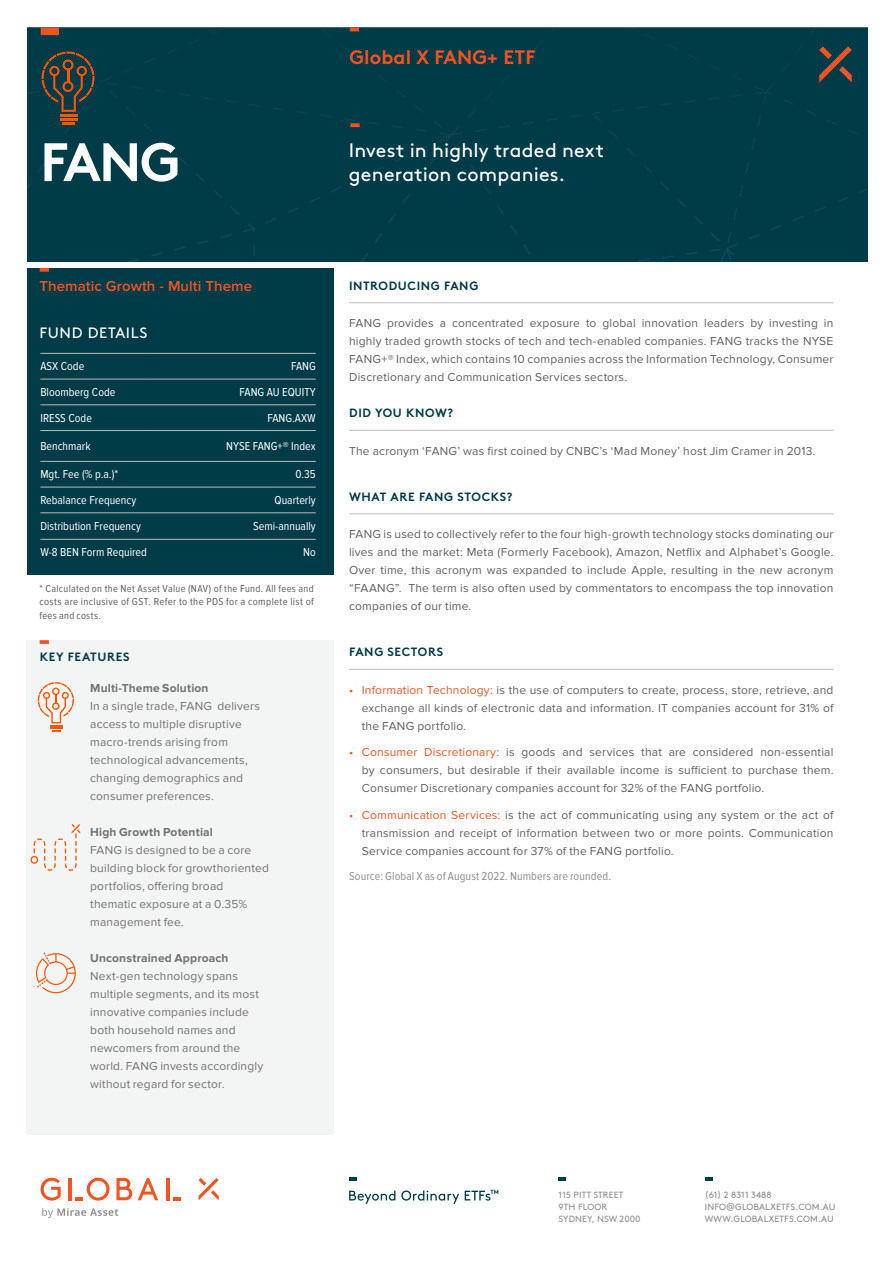
<style>
.page{position:relative;width:893px;height:1263px;background:#fff}
.page>*{position:absolute;margin:0;border:0;box-sizing:border-box;transform-origin:0 0}
.t1{font:700 54px "Brown Std";color:#fff}
.t2{font:19.5px/24px "Brown Std";letter-spacing:.01em;color:#fff}
.t3{font:700 19.5px "Brown Std";letter-spacing:.005em;color:#f15422}
.t4{font:600 15px "Proxima Nova";letter-spacing:.005em;color:#f15422}
.t5{font:15px "Brown Std";letter-spacing:.04em;color:#fff}
.t6{font:12px/18px "Proxima Nova";letter-spacing:.015em;color:#616061;text-align:justify}
.t7{font:12px/18px "Proxima Nova";letter-spacing:.015em;color:#727272}
.t8{font:12px "Proxima Nova Cond";color:#fff}
.t9{font:700 12px "Brown Std";letter-spacing:.05em;color:#003b48}
.t10{font:700 12px "Proxima Nova";letter-spacing:.015em;color:#727272}
.t11{font:12px "Proxima Nova Cond";letter-spacing:.01em;color:#8e8e8f}
.t12{font:10.5px/13.5px "Proxima Nova Cond";letter-spacing:.03em;color:#616061;text-align:justify}
.t13{font:9px/12px "Brown Std";letter-spacing:.015em;color:#8e8e8f}
.t14{font:9px/12px "Brown Std";letter-spacing:.015em;color:#90908f}
.t15{font:700 6px "Brown Std";color:#003b48}
.s1{color:#f15422}
</style>
<div class="page">
<div style="left:27px;top:268px;width:306px;height:306px;background:#003b48"></div>
<div style="left:26px;top:640px;width:307px;height:495px;background:#f3f4f4"></div>
<div style="left:27px;top:28px;width:840px;height:233px;background:#003b48"></div>
<svg style="left:27px;top:52px;width:68px;height:136px"></svg>
<svg style="left:349px;top:1190px;width:46px;height:14px"></svg>
<svg style="left:401px;top:1190px;width:58px;height:14px"></svg>
<svg style="left:465px;top:1191px;width:26px;height:9px"></svg>
<svg style="left:349px;top:1177px;width:8px;height:4px"></svg>
<svg style="left:705px;top:1177px;width:8px;height:4px"></svg>
<svg style="left:558px;top:1177px;width:8px;height:4px"></svg>
<svg style="left:116px;top:1178px;width:16px;height:22px"></svg>
<svg style="left:138px;top:1178px;width:20px;height:22px"></svg>
<svg style="left:199px;top:1178px;width:20px;height:22px"></svg>
<hr style="left:167px;top:1178px;width:3px;height:22px;background:#f15422">
<svg style="left:173px;top:1197px;width:8px;height:3px"></svg>
<svg style="left:41px;top:1178px;width:20px;height:22px"></svg>
<hr style="left:69px;top:1178px;width:3px;height:22px;background:#f15422">
<svg style="left:75px;top:1178px;width:35px;height:22px"></svg>
<svg style="left:42px;top:1208px;width:76px;height:10px"></svg>
<svg style="left:255px;top:28px;width:612px;height:233px"></svg>
<svg style="left:350px;top:123px;width:10px;height:4px"></svg>
<hr style="left:349px;top:302px;width:484px;height:1px;background:#bcbdbb">
<hr style="left:349px;top:430px;width:484px;height:1px;background:#bcbdbb">
<hr style="left:349px;top:513px;width:484px;height:1px;background:#bcbdbb">
<hr style="left:349px;top:669px;width:484px;height:1px;background:#bcbdbb">
<svg style="left:40px;top:640px;width:9px;height:4px"></svg>
<svg style="left:40px;top:268px;width:9px;height:4px"></svg>
<hr style="left:40px;top:379px;width:111px;height:1px;background:#bcbdbb">
<hr style="left:151px;top:379px;width:165px;height:1px;background:#bcbdbb">
<hr style="left:40px;top:405px;width:111px;height:1px;background:#bcbdbb">
<hr style="left:151px;top:405px;width:165px;height:1px;background:#bcbdbb">
<hr style="left:40px;top:430px;width:111px;height:1px;background:#bcbdbb">
<hr style="left:151px;top:430px;width:165px;height:1px;background:#bcbdbb">
<hr style="left:40px;top:461px;width:111px;height:1px;background:#bcbdbb">
<hr style="left:151px;top:461px;width:165px;height:1px;background:#bcbdbb">
<hr style="left:40px;top:487px;width:111px;height:1px;background:#bcbdbb">
<hr style="left:151px;top:487px;width:165px;height:1px;background:#bcbdbb">
<hr style="left:40px;top:513px;width:111px;height:1px;background:#bcbdbb">
<hr style="left:151px;top:513px;width:165px;height:1px;background:#bcbdbb">
<hr style="left:40px;top:539px;width:111px;height:1px;background:#bcbdbb">
<hr style="left:151px;top:539px;width:165px;height:1px;background:#bcbdbb">
<hr style="left:40px;top:353px;width:111px;height:1px;background:#bcbdbb">
<hr style="left:151px;top:353px;width:165px;height:1px;background:#bcbdbb">
<div style="left:41px;top:28px;width:18px;height:7px;background:#f15422"></div>
<svg style="left:38px;top:682px;width:36px;height:50px"></svg>
<svg style="left:36px;top:952px;width:40px;height:41px"></svg>
<svg style="left:30px;top:824px;width:50px;height:47px"></svg>
<h1 class="t1" style="left:40px;top:129px;width:142px">FANG</h1>
<h2 class="t3" style="left:349px;top:45px;width:188px">Global X FANG+ ETF</h2>
<h2 class="t2" style="left:349px;top:138px;width:256px">Invest in highly traded next generation companies.</h2>
<p class="t4" style="left:39px;top:277px;width:214px">Thematic Growth - Multi Theme</p>
<p class="t5" style="left:40px;top:324px;width:109px">FUND DETAILS</p>
<p class="t8" style="left:40px;top:360px;width:45px">ASX Code</p>
<p class="t8" style="left:291px;top:360px;width:26px">FANG</p>
<p class="t8" style="left:40px;top:385px;width:77px">Bloomberg Code</p>
<p class="t8" style="left:240px;top:385px;width:78px">FANG AU EQUITY</p>
<p class="t8" style="left:40px;top:411px;width:53px">IRESS Code</p>
<p class="t8" style="left:267px;top:411px;width:50px">FANG.AXW</p>
<p class="t8" style="left:40px;top:439px;width:52px">Benchmark</p>
<p class="t8" style="left:226px;top:439px;width:91px">NYSE FANG+® Index</p>
<p class="t8" style="left:40px;top:467px;width:79px">Mgt. Fee (% p.a.)*</p>
<p class="t8" style="left:296px;top:467px;width:22px">0.35</p>
<p class="t8" style="left:40px;top:493px;width:97px">Rebalance Frequency</p>
<p class="t8" style="left:275px;top:493px;width:43px">Quarterly</p>
<p class="t8" style="left:40px;top:519px;width:102px">Distribution Frequency</p>
<p class="t8" style="left:253px;top:519px;width:64px">Semi-annually</p>
<p class="t8" style="left:40px;top:546px;width:108px">W-8 BEN Form Required</p>
<p class="t8" style="left:303px;top:546px;width:14px">No</p>
<p class="t12" style="left:39px;top:582px;width:276px">* Calculated on the Net Asset Value (NAV) of the Fund. All fees and costs are inclusive of GST. Refer to the PDS for a complete list of fees and costs.</p>
<p class="t9" style="left:40px;top:649px;width:91px">KEY FEATURES</p>
<p class="t10" style="left:90px;top:682px;width:120px">Multi-Theme Solution</p>
<p class="t7" style="left:90px;top:697px;width:171px">In a single trade, FANG delivers access to multiple disruptive macro-trends arising from technological advancements, changing demographics and consumer preferences.</p>
<p class="t10" style="left:90px;top:826px;width:124px">High Growth Potential</p>
<p class="t7" style="left:90px;top:841px;width:180px">FANG is designed to be a core building block for growthoriented portfolios, offering broad thematic exposure at a 0.35% management fee.</p>
<p class="t10" style="left:90px;top:952px;width:140px">Unconstrained Approach</p>
<p class="t7" style="left:90px;top:967px;width:175px">Next-gen technology spans multiple segments, and its most innovative companies include both household names and newcomers from around the world. FANG invests accordingly without regard for sector.</p>
<p class="t9" style="left:349px;top:278px;width:131px">INTRODUCING FANG</p>
<p class="t6" style="left:349px;top:314px;width:486px">FANG provides a concentrated exposure to global innovation leaders by investing in highly traded growth stocks of tech and tech-enabled companies. FANG tracks the NYSE FANG+® Index, which contains 10 companies across the Information Technology, Consumer Discretionary and Communication Services sectors.</p>
<p class="t9" style="left:349px;top:406px;width:106px">DID YOU KNOW?</p>
<p class="t6" style="left:349px;top:442px;width:468px">The acronym ‘FANG’ was first coined by CNBC’s ‘Mad Money’ host Jim Cramer in 2013.</p>
<p class="t9" style="left:349px;top:489px;width:165px">WHAT ARE FANG STOCKS?</p>
<p class="t6" style="left:349px;top:525px;width:486px">FANG is used to collectively refer to the four high-growth technology stocks dominating our lives and the market: Meta (Formerly Facebook), Amazon, Netflix and Alphabet’s Google.<br>Over time, this acronym was expanded to include Apple, resulting in the new acronym “FAANG”. The term is also often used by commentators to encompass the top innovation companies of our time.</p>
<p class="t9" style="left:349px;top:645px;width:96px">FANG SECTORS</p>
<p class="t6" style="left:362px;top:681px;width:473px;text-indent:-13px"><span class="s1">• Information Technology:</span> is the use of computers to create, process, store, retrieve, and exchange all kinds of electronic data and information. IT companies account for 31% of the FANG portfolio.</p>
<p class="t6" style="left:362px;top:743px;width:473px;text-indent:-13px"><span class="s1">• Consumer Discretionary:</span> is goods and services that are considered non-essential by consumers, but desirable if their available income is sufficient to purchase them.<br>Consumer Discretionary companies account for 32% of the FANG portfolio.</p>
<p class="t6" style="left:362px;top:806px;width:473px;text-indent:-13px"><span class="s1">• Communication Services:</span> is the act of communicating using any system or the act of transmission and receipt of information between two or more points. Communication Service companies account for 37% of the FANG portfolio.</p>
<p class="t11" style="left:349px;top:869px;width:264px">Source: Global X as of August 2022. Numbers are rounded.</p>
<p class="t15" style="left:490px;top:1189px;width:10px">TM</p>
<p class="t14" style="left:558px;top:1189px;width:83px">115 PITT STREET<br>9TH FLOOR<br>SYDNEY, NSW 2000</p>
<p class="t13" style="left:705px;top:1189px;width:132px">(61) 2 8311 3488<br>INFO@GLOBALXETFS.COM.AU<br>WWW.GLOBALXETFS.COM.AU</p>
</div>
